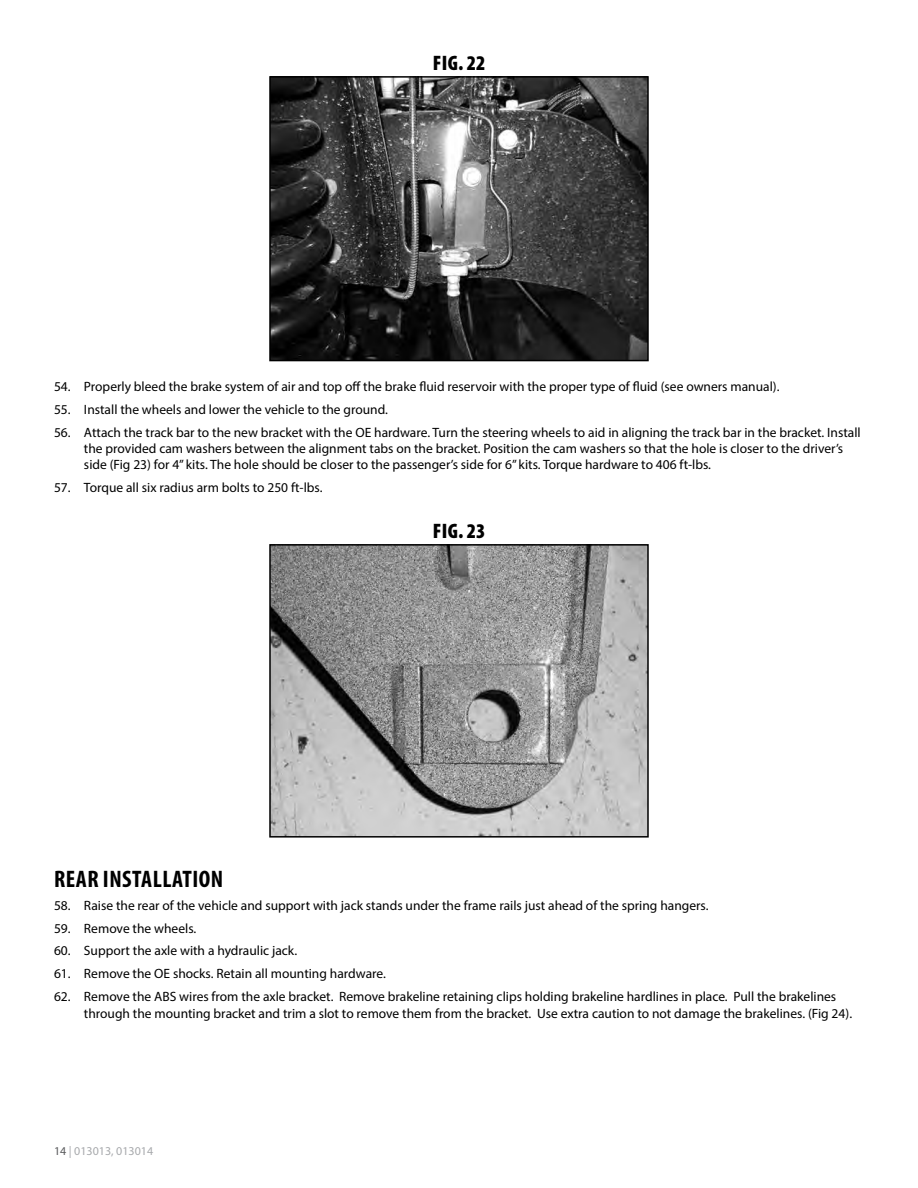
<style>
.page{position:relative;width:918px;height:1188px;background:#fff}
.page>*{position:absolute;margin:0;border:0;box-sizing:border-box;transform-origin:0 0}
.t1{font:700 condensed 24px "Myriad Pro";letter-spacing:.02em;color:#000}
.t2{font:900 condensed 21px "Myriad Pro";letter-spacing:.02em;color:#000}
.t3{font:13.5px/16.2px "Myriad Pro";color:#000}
.t4{font:12px "Myriad Pro";color:#a7a9ac}
.s1{color:#58595b}
</style>
<div class="page">
<img style="left:272px;top:79px;width:374px;height:279px">
<div style="left:269px;top:76px;width:380px;height:285px;border:2px solid #000"></div>
<img style="left:272px;top:547px;width:374px;height:288px">
<div style="left:269px;top:544px;width:380px;height:294px;border:2px solid #000"></div>
<h2 class="t2" style="left:433px;top:51px;width:54px">FIG. 22</h2>
<p class="t3" style="left:54px;top:378px;width:727px">54. Properly bleed the brake system of air and top off the brake fluid reservoir with the proper type of fluid (see owners manual).</p>
<p class="t3" style="left:54px;top:401px;width:335px">55. Install the wheels and lower the vehicle to the ground.</p>
<p class="t3" style="left:84px;top:424px;width:778px;text-indent:-30px">56. Attach the track bar to the new bracket with the OE hardware. Turn the steering wheels to aid in aligning the track bar in the bracket. Install the provided cam washers between the alignment tabs on the bracket. Position the cam washers so that the hole is closer to the driver’s side (Fig 23) for 4” kits. The hole should be closer to the passenger’s side for 6” kits. Torque hardware to 406 ft-lbs.</p>
<p class="t3" style="left:54px;top:479px;width:270px">57. Torque all six radius arm bolts to 250 ft-lbs.</p>
<h2 class="t2" style="left:433px;top:519px;width:54px">FIG. 23</h2>
<h1 class="t1" style="left:54px;top:864px;width:170px">REAR INSTALLATION</h1>
<p class="t3" style="left:54px;top:897px;width:656px">58. Raise the rear of the vehicle and support with jack stands under the frame rails just ahead of the spring hangers.</p>
<p class="t3" style="left:54px;top:920px;width:144px">59. Remove the wheels.</p>
<p class="t3" style="left:54px;top:943px;width:245px">60. Support the axle with a hydraulic jack.</p>
<p class="t3" style="left:54px;top:966px;width:333px">61. Remove the OE shocks. Retain all mounting hardware.</p>
<p class="t3" style="left:84px;top:989px;width:770px;text-indent:-30px">62. Remove the ABS wires from the axle bracket. Remove brakeline retaining clips holding brakeline hardlines in place. Pull the brakelines through the mounting bracket and trim a slot to remove them from the bracket. Use extra caution to not damage the brakelines. (Fig 24).</p>
<p class="t4" style="left:54px;top:1143px;width:101px"><span class="s1">14</span> | 013013, 013014</p>
</div>
